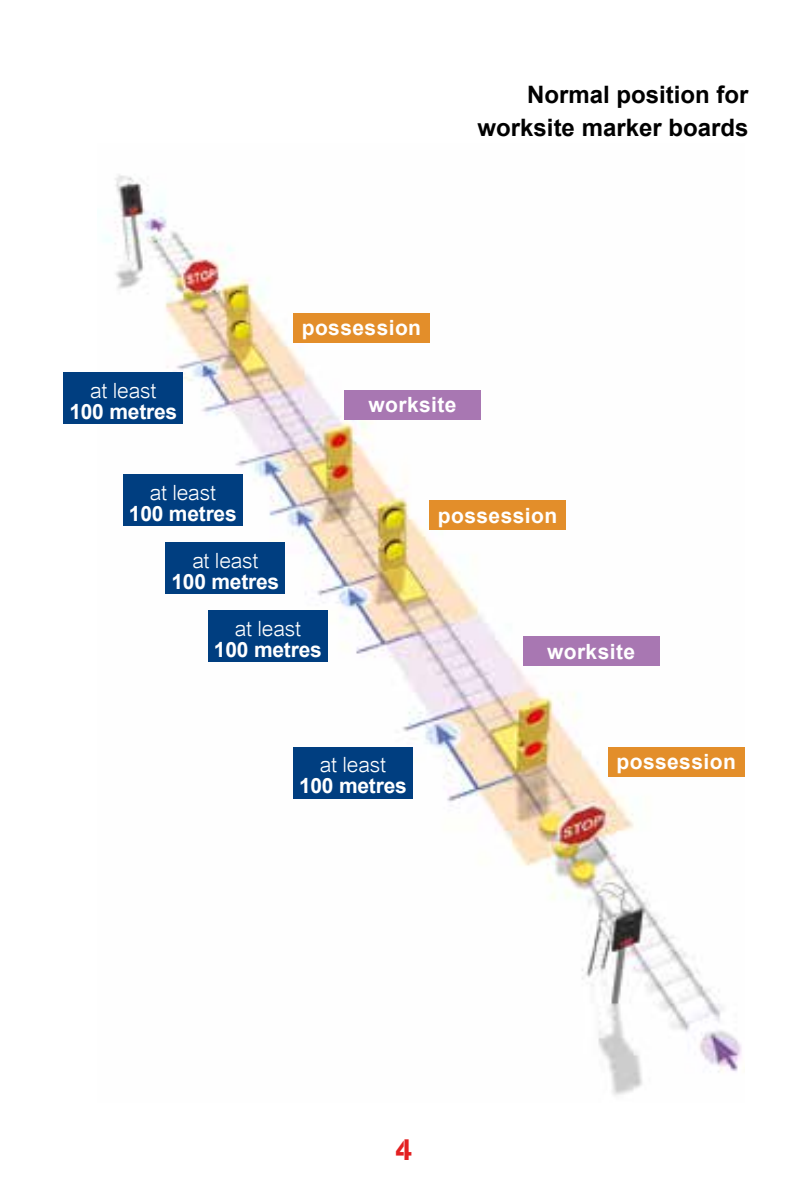
<style>
.page{position:relative;width:808px;height:1191px;background:#fff}
.page>*{position:absolute;margin:0;border:0;box-sizing:border-box;transform-origin:0 0}
.t1{font:30px "AG Book Stencil";color:#e32021}
.t2{font:700 24px/33px "Arial";color:#000;text-align:right}
.t3{font:700 21px "Arial";letter-spacing:.02em;color:#fff}
.t4{font:700 21px "Arial";letter-spacing:-.01em;color:#fff}
.t5{font:300 21px "Arial";letter-spacing:-.01em;color:#fff}
</style>
<div class="page">
<img style="left:98px;top:174px;width:644px;height:922px">
<div style="left:293px;top:747px;width:119px;height:51px;background:#003e80"></div>
<div style="left:208px;top:611px;width:119px;height:51px;background:#003e80"></div>
<div style="left:166px;top:543px;width:119px;height:51px;background:#003e80"></div>
<div style="left:123px;top:475px;width:119px;height:51px;background:#003e80"></div>
<div style="left:64px;top:373px;width:119px;height:51px;background:#003e80"></div>
<div style="left:523px;top:636px;width:136px;height:30px;background:#a877b2"></div>
<div style="left:344px;top:390px;width:136px;height:29px;background:#a877b2"></div>
<div style="left:608px;top:747px;width:136px;height:30px;background:#e38e2a"></div>
<div style="left:429px;top:500px;width:137px;height:30px;background:#e38e2a"></div>
<div style="left:293px;top:313px;width:136px;height:30px;background:#e38e2a"></div>
<p class="t2" style="left:478px;top:78px;width:272px">Normal position for worksite marker boards</p>
<p class="t5" style="left:90px;top:378px;width:68px">at least</p>
<p class="t4" style="left:69px;top:397px;width:109px">100 metres</p>
<p class="t3" style="left:302px;top:314px;width:121px">possession</p>
<p class="t3" style="left:368px;top:390px;width:90px">worksite</p>
<p class="t5" style="left:150px;top:480px;width:68px">at least</p>
<p class="t4" style="left:129px;top:499px;width:109px">100 metres</p>
<p class="t5" style="left:192px;top:548px;width:68px">at least</p>
<p class="t4" style="left:171px;top:567px;width:109px">100 metres</p>
<p class="t3" style="left:438px;top:501px;width:121px">possession</p>
<p class="t5" style="left:235px;top:616px;width:68px">at least</p>
<p class="t4" style="left:214px;top:635px;width:109px">100 metres</p>
<p class="t5" style="left:320px;top:753px;width:68px">at least</p>
<p class="t4" style="left:299px;top:771px;width:109px">100 metres</p>
<p class="t3" style="left:547px;top:637px;width:90px">worksite</p>
<p class="t3" style="left:616px;top:748px;width:121px">possession</p>
<h1 class="t1" style="left:396px;top:1131px;width:18px">4</h1>
</div>
